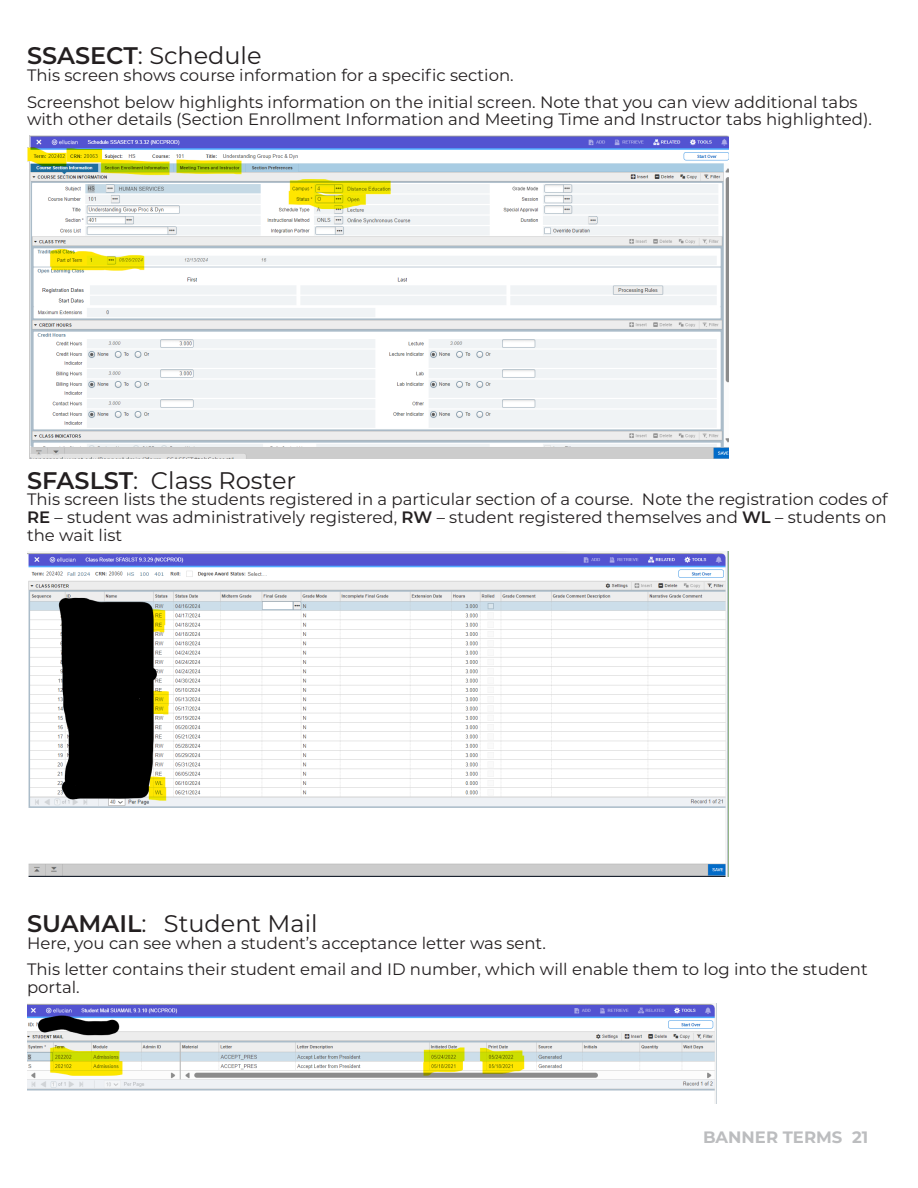
<style>
.page{position:relative;width:918px;height:1188px;background:#fff}
.page>*{position:absolute;margin:0;border:0;box-sizing:border-box;transform-origin:0 0}
.t1{font:24px "Montserrat";color:#231f20}
.t2{font:16.5px/26.8px "Montserrat";color:#231f20}
.t3{font:700 16.5px "Montserrat";color:#bcbdbf}
.s1{font-weight:600}
</style>
<div class="page">
<img style="left:27px;top:136px;width:702px;height:323px">
<img style="left:27px;top:551px;width:702px;height:325px">
<img style="left:27px;top:1004px;width:690px;height:100px">
<h1 class="t1" style="left:27px;top:39px;width:236px"><span class="s1">SSASECT</span>: Schedule</h1>
<p class="t2" style="left:27px;top:61px;width:832px">This screen shows course information for a specific section.<br>Screenshot below highlights information on the initial screen. Note that you can view additional tabs</p>
<p class="t2" style="left:27px;top:106px;width:846px">with other details (Section Enrollment Information and Meeting Time and Instructor tabs highlighted).</p>
<h1 class="t1" style="left:27px;top:464px;width:271px"><span class="s1">SFASLST</span>: Class Roster</h1>
<p class="t2" style="left:27px;top:490px;width:862px;line-height:17.9px;text-align:justify">This screen lists the students registered in a particular section of a course. Note the registration codes of <span class="s1">RE</span> – student was administratively registered, <span class="s1">RW</span> – student registered themselves and <span class="s1">WL</span> – students on the wait list</p>
<h1 class="t1" style="left:27px;top:907px;width:292px"><span class="s1">SUAMAIL</span>: Student Mail</h1>
<p class="t2" style="left:27px;top:929px;width:842px">Here, you can see when a student’s acceptance letter was sent.<br>This letter contains their student email and ID number, which will enable them to log into the student</p>
<p class="t2" style="left:27px;top:973px;width:54px">portal.</p>
<p class="t3" style="left:703px;top:1126px;width:127px">BANNER TERMS</p>
<p class="t3" style="left:852px;top:1126px;width:18px">21</p>
</div>
